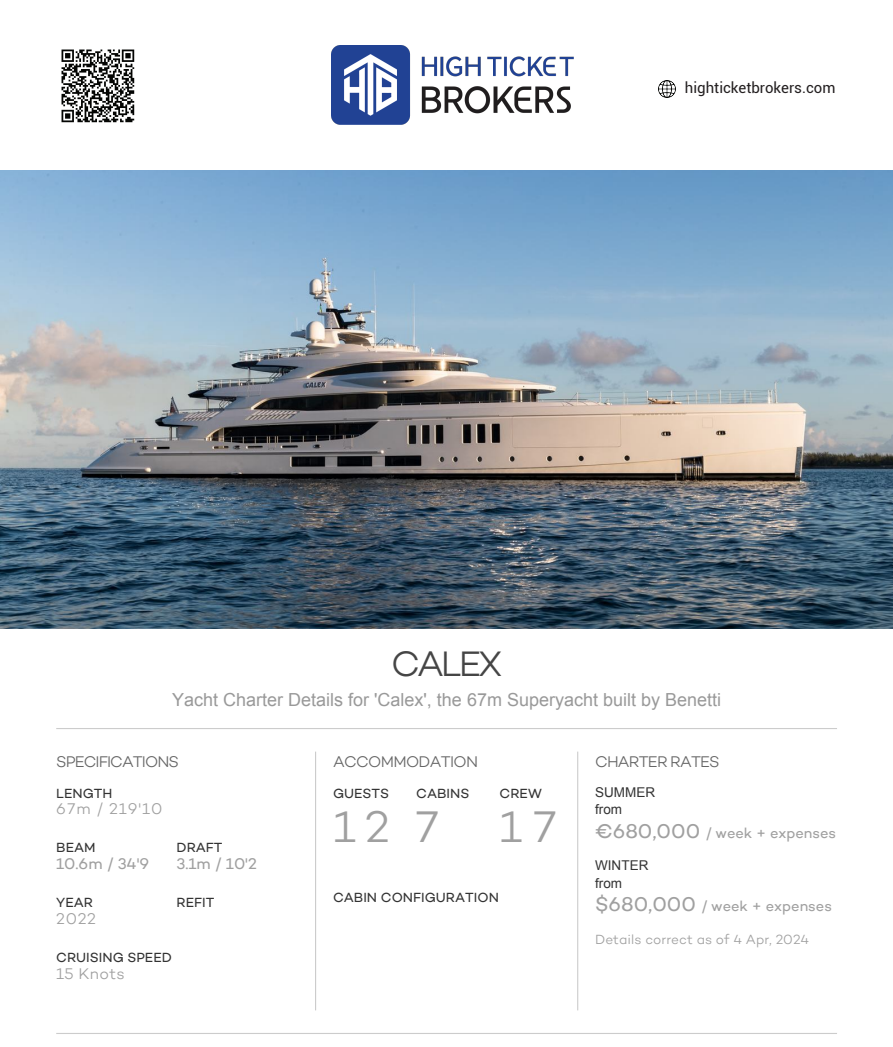
<style>
.page{position:relative;width:893px;height:1047px;background:#fff}
.page>*{position:absolute;margin:0;border:0;box-sizing:border-box;transform-origin:0 0}
.t1{font:300 45px "Campton";color:#a0a0a0}
.t2{font:300 36px "Campton";letter-spacing:-.085em;color:#454545}
.t3{font:18px "Arial";color:#999}
.t4{font:300 15.75px "Campton";letter-spacing:-.05em;color:#666}
.t5{font:300 15.75px "Campton";letter-spacing:.045em;color:#a0a0a0}
.t6{font:15.75px "Campton";color:#a0a0a0}
.t7{font:15px "Roboto";color:#231f20}
.t8{font:14.7px "Campton";color:#a0a0a0}
.t9{font:13.5px "Campton";color:#333}
.t10{font:300 13.5px "Campton";letter-spacing:.005em;color:#a0a0a0}
.t11{font:13.5px/17.1px "Arial";color:#333}
.s1{font-size:20.25px}
</style>
<div class="page">
<img style="left:0;top:170px;width:893px;height:459px">
<svg style="left:56px;top:728px;width:781px;height:1px"></svg>
<svg style="left:56px;top:1033px;width:781px;height:1px"></svg>
<svg style="left:315px;top:751px;width:1px;height:259px"></svg>
<svg style="left:577px;top:751px;width:1px;height:259px"></svg>
<img style="left:331px;top:45px;width:242px;height:79px">
<img style="left:659px;top:80px;width:17px;height:18px">
<img style="left:61px;top:49px;width:74px;height:74px">
<p class="t7" style="left:685px;top:78px;width:152px">highticketbrokers.com</p>
<h2 class="t2" style="left:391px;top:641px;width:112px">CALEX</h2>
<h3 class="t3" style="left:172px;top:688px;width:550px">Yacht Charter Details for 'Calex', the 67m Superyacht built by Benetti</h3>
<p class="t4" style="left:56px;top:751px;width:124px">SPECIFICATIONS</p>
<p class="t9" style="left:56px;top:784px;width:58px">LENGTH</p>
<p class="t5" style="left:56px;top:799px;width:108px">67m / 219'10</p>
<p class="t9" style="left:56px;top:839px;width:41px">BEAM</p>
<p class="t9" style="left:177px;top:839px;width:47px">DRAFT</p>
<p class="t6" style="left:56px;top:854px;width:94px">10.6m / 34'9</p>
<p class="t6" style="left:177px;top:854px;width:82px">3.1m / 10'2</p>
<p class="t9" style="left:56px;top:894px;width:38px">YEAR</p>
<p class="t9" style="left:177px;top:894px;width:39px">REFIT</p>
<p class="t5" style="left:56px;top:909px;width:41px">2022</p>
<p class="t9" style="left:56px;top:949px;width:117px">CRUISING SPEED</p>
<p class="t5" style="left:56px;top:964px;width:70px">15 Knots</p>
<p class="t4" style="left:333px;top:751px;width:147px">ACCOMMODATION</p>
<p class="t9" style="left:333px;top:784px;width:58px">GUESTS</p>
<p class="t9" style="left:416px;top:784px;width:55px">CABINS</p>
<p class="t9" style="left:500px;top:784px;width:44px">CREW</p>
<h1 class="t1" style="left:333px;top:799px;width:107px">12 7</h1>
<h1 class="t1" style="left:500px;top:799px;width:58px">1 7</h1>
<p class="t9" style="left:333px;top:889px;width:167px">CABIN CONFIGURATION</p>
<p class="t4" style="left:595px;top:751px;width:126px">CHARTER RATES</p>
<p class="t11" style="left:595px;top:784px;width:61px">SUMMER from</p>
<p class="t8" style="left:595px;top:824px;width:243px"><span class="s1">€680,000</span> / week + expenses</p>
<p class="t11" style="left:595px;top:857px;width:55px">WINTER from</p>
<p class="t8" style="left:595px;top:897px;width:238px"><span class="s1">$680,000</span> / week + expenses</p>
<p class="t10" style="left:595px;top:931px;width:216px">Details correct as of 4 Apr, 2024</p>
</div>
